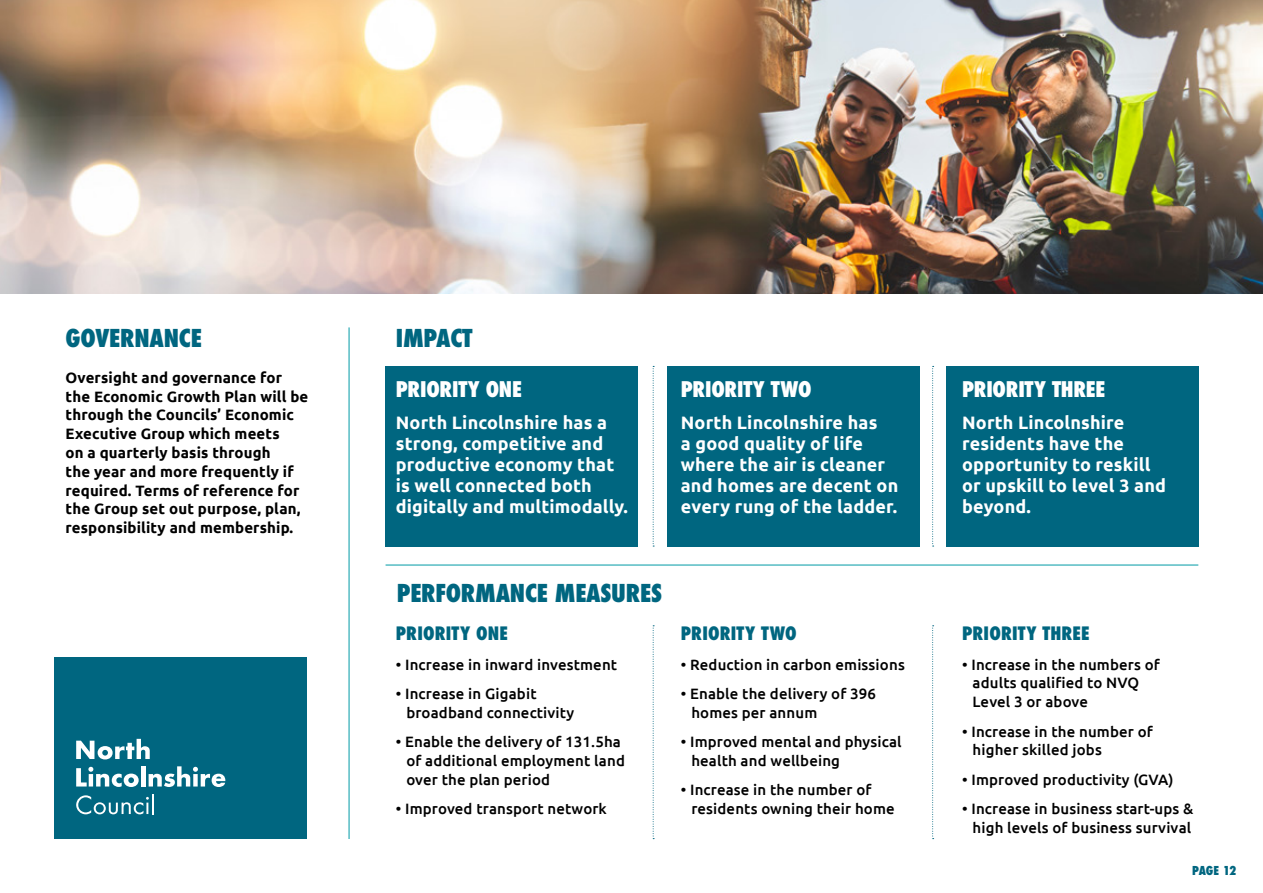
<style>
.page{position:relative;width:1263px;height:893px;background:#fff}
.page>*{position:absolute;margin:0;border:0;box-sizing:border-box;transform-origin:0 0}
.t1{font:800 condensed 24px "Futura";letter-spacing:-.01em;color:#006680}
.t2{font:800 condensed 21px "Futura";letter-spacing:-.01em;color:#fff}
.t3{font:700 18px/21px "Ubuntu";letter-spacing:.01em;color:#fff}
.t4{font:800 condensed 18px "Futura";letter-spacing:.01em;color:#006680}
.t5{font:500 15px/18.8px "Ubuntu";letter-spacing:.01em;color:#000}
.t6{font:700 15px/18.8px "Ubuntu";letter-spacing:.01em;color:#000}
.t7{font:800 condensed 12px "Futura";letter-spacing:-.015em;color:#006680}
</style>
<div class="page">
<img style="left:0;top:0;width:1263px;height:293px">
<div style="left:386px;top:366px;width:252px;height:180px;background:#006680"></div>
<div style="left:54px;top:657px;width:252px;height:182px;background:#006680"></div>
<div style="left:667px;top:366px;width:253px;height:180px;background:#006680"></div>
<div style="left:946px;top:366px;width:252px;height:180px;background:#006680"></div>
<hr style="left:349px;top:327px;width:1px;height:512px;background:#009aa6">
<hr style="left:386px;top:565px;width:812px;height:1px;background:#009aa6">
<svg style="left:653px;top:366px;width:1px;height:181px"></svg>
<svg style="left:653px;top:625px;width:1px;height:214px"></svg>
<svg style="left:932px;top:625px;width:2px;height:214px"></svg>
<svg style="left:932px;top:366px;width:2px;height:181px"></svg>
<svg style="left:76px;top:739px;width:74px;height:20px"></svg>
<svg style="left:76px;top:767px;width:63px;height:20px"></svg>
<div style="left:141px;top:766px;width:5px;height:20px;background:#fff"></div>
<svg style="left:149px;top:766px;width:76px;height:21px"></svg>
<svg style="left:76px;top:795px;width:73px;height:19px"></svg>
<hr style="left:152px;top:794px;width:2px;height:20px;background:#fff">
<h1 class="t1" style="left:66px;top:322px;width:138px">GOVERNANCE</h1>
<p class="t6" style="left:66px;top:368px;width:244px">Oversight and governance for the Economic Growth Plan will be through the Councils’ Economic<br>Executive Group which meets<br>on a quarterly basis through<br>the year and more frequently if required. Terms of reference for the Group set out purpose, plan, responsibility and membership.</p>
<h1 class="t1" style="left:396px;top:322px;width:78px">IMPACT</h1>
<h2 class="t2" style="left:396px;top:375px;width:128px">PRIORITY ONE</h2>
<p class="t3" style="left:396px;top:412px;width:234px">North Lincolnshire has a strong, competitive and productive economy that is well connected both digitally and multimodally.</p>
<h2 class="t2" style="left:681px;top:375px;width:132px">PRIORITY TWO</h2>
<p class="t3" style="left:681px;top:412px;width:219px">North Lincolnshire has<br>a good quality of life where the air is cleaner and homes are decent on every rung of the ladder.</p>
<h1 class="t1" style="left:397px;top:577px;width:267px">PERFORMANCE MEASURES</h1>
<p class="t4" style="left:396px;top:621px;width:114px">PRIORITY ONE</p>
<p class="t5" style="left:396px;top:654px;width:223px">• Increase in inward investment</p>
<p class="t5" style="left:406px;top:684px;width:169px;text-indent:-10px">• Increase in Gigabit broadband connectivity</p>
<p class="t5" style="left:406px;top:732px;width:220px;text-indent:-10px">• Enable the delivery of 131.5ha of additional employment land over the plan period</p>
<p class="t5" style="left:396px;top:799px;width:213px">• Improved transport network</p>
<p class="t4" style="left:681px;top:621px;width:117px">PRIORITY TWO</p>
<p class="t5" style="left:681px;top:654px;width:225px">• Reduction in carbon emissions</p>
<p class="t5" style="left:691px;top:684px;width:186px;text-indent:-10px">• Enable the delivery of 396 homes per annum</p>
<p class="t5" style="left:691px;top:732px;width:212px;text-indent:-10px">• Improved mental and physical health and wellbeing</p>
<p class="t5" style="left:691px;top:780px;width:205px;text-indent:-10px">• Increase in the number of residents owning their home</p>
<h2 class="t2" style="left:962px;top:375px;width:145px">PRIORITY THREE</h2>
<p class="t3" style="left:962px;top:412px;width:205px">North Lincolnshire residents have the opportunity to reskill or upskill to level 3 and beyond.</p>
<p class="t4" style="left:962px;top:621px;width:129px">PRIORITY THREE</p>
<p class="t5" style="left:973px;top:654px;width:189px;text-indent:-10px">• Increase in the numbers of adults qualified to NVQ<br>Level 3 or above</p>
<p class="t5" style="left:973px;top:721px;width:182px;text-indent:-10px">• Increase in the number of higher skilled jobs</p>
<p class="t5" style="left:962px;top:769px;width:213px">• Improved productivity (GVA)</p>
<p class="t5" style="left:962px;top:799px;width:233px;text-align:center">• Increase in business start-ups &amp; high levels of business survival</p>
<p class="t7" style="left:1192px;top:863px;width:46px">PAGE 12</p>
</div>
